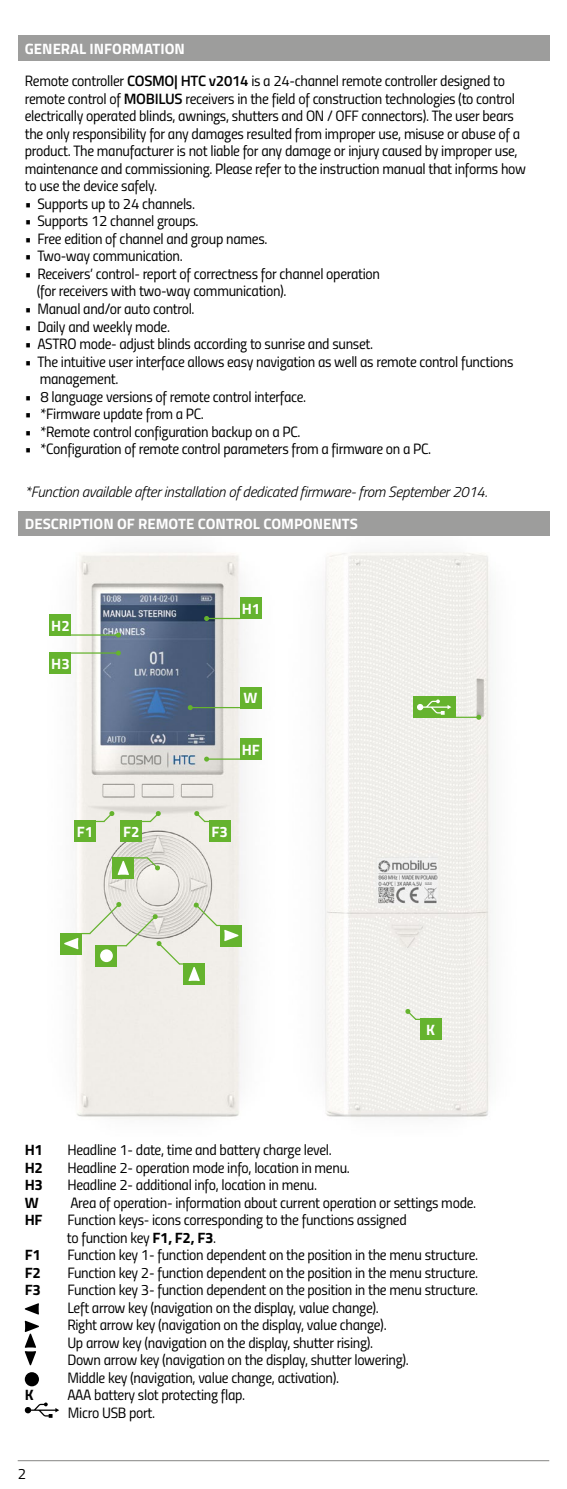
<style>
.page{position:relative;width:567px;height:1489px;background:#fff}
.page>*{position:absolute;margin:0;border:0;box-sizing:border-box;transform-origin:0 0}
.t1{font:15px/17.5px "Titillium Regular Upright";letter-spacing:-.02em;color:#000}
.t2{font:italic 300 15px "Titillium";letter-spacing:-.02em;color:#000}
.t3{font:700 15px "Titillium";color:#fff}
.t4{font:700 15px "Titillium";letter-spacing:-.02em;color:#000}
.s1{font-family:"Titillium";font-weight:600}
.s2{font-family:"Titillium";font-weight:700}
</style>
<div class="page">
<div style="left:18px;top:35px;width:531px;height:26px;background:#9d9d9c"></div>
<div style="left:18px;top:511px;width:531px;height:25px;background:#9d9d9c"></div>
<img style="left:49px;top:552px;width:442px;height:567px">
<svg style="left:25px;top:1303px;width:14px;height:11px"></svg>
<svg style="left:25px;top:1320px;width:14px;height:45px"></svg>
<div style="left:25px;top:1371px;width:14px;height:15px;background:#000;border-radius:50%"></div>
<svg style="left:25px;top:1402px;width:34px;height:15px"></svg>
<div style="left:74px;top:820px;width:22px;height:22px;background:#65b32e"></div>
<svg style="left:96px;top:810px;width:19px;height:13px"></svg>
<div style="left:121px;top:820px;width:21px;height:22px;background:#65b32e"></div>
<svg style="left:142px;top:810px;width:19px;height:13px"></svg>
<div style="left:420px;top:1018px;width:21px;height:21px;background:#65b32e"></div>
<hr style="left:207px;top:758px;width:33px;height:1px;background:#65b32e">
<svg style="left:204px;top:756px;width:5px;height:5px"></svg>
<div style="left:240px;top:738px;width:21px;height:21px;background:#65b32e"></div>
<hr style="left:207px;top:618px;width:33px;height:1px;background:#65b32e">
<svg style="left:204px;top:616px;width:5px;height:5px"></svg>
<div style="left:240px;top:598px;width:21px;height:21px;background:#65b32e"></div>
<hr style="left:71px;top:634px;width:47px;height:1px;background:#65b32e">
<svg style="left:116px;top:632px;width:5px;height:5px"></svg>
<div style="left:50px;top:614px;width:21px;height:21px;background:#65b32e"></div>
<hr style="left:71px;top:652px;width:47px;height:1px;background:#65b32e">
<svg style="left:116px;top:650px;width:5px;height:5px"></svg>
<div style="left:50px;top:652px;width:21px;height:21px;background:#65b32e"></div>
<hr style="left:190px;top:707px;width:50px;height:1px;background:#65b32e">
<svg style="left:188px;top:705px;width:5px;height:5px"></svg>
<div style="left:240px;top:687px;width:21px;height:21px;background:#65b32e"></div>
<div style="left:209px;top:820px;width:21px;height:22px;background:#65b32e"></div>
<svg style="left:194px;top:810px;width:15px;height:13px"></svg>
<svg style="left:405px;top:1008px;width:15px;height:13px"></svg>
<div style="left:413px;top:696px;width:42px;height:22px;background:#65b32e"></div>
<hr style="left:455px;top:716px;width:24px;height:2px;background:#65b32e">
<svg style="left:476px;top:714px;width:5px;height:5px"></svg>
<svg style="left:417px;top:699px;width:34px;height:15px"></svg>
<div style="left:61px;top:932px;width:21px;height:22px;background:#65b32e"></div>
<div style="left:113px;top:857px;width:21px;height:21px;background:#65b32e"></div>
<svg style="left:118px;top:856px;width:42px;height:19px"></svg>
<div style="left:184px;top:963px;width:21px;height:21px;background:#65b32e"></div>
<div style="left:221px;top:924px;width:21px;height:22px;background:#65b32e"></div>
<svg style="left:64px;top:901px;width:175px;height:80px;background:#dde3d0"></svg>
<div style="left:100px;top:949px;width:13px;height:13px;background:#fff;border-radius:50%"></div>
<hr style="left:18px;top:1459px;width:531px;height:1px;background:#9d9d9c">
<p class="t3" style="left:25px;top:37px;width:162px">GENERAL INFORMATION</p>
<p class="t1" style="left:25px;top:71px;width:503px">Remote controller <span class="s1">COSMO| HTC v2014</span> is a 24-channel remote controller designed to remote control of <span class="s1">MOBILUS</span> receivers in the field of construction technologies (to control electrically operated blinds, awnings, shutters and ON / OFF connectors). The user bears the only responsibility for any damages resulted from improper use, misuse or abuse of a product. The manufacturer is not liable for any damage or injury caused by improper use, maintenance and commissioning. Please refer to the instruction manual that informs how to use the device safely.</p>
<p class="t1" style="left:25px;top:194px;width:172px">• Supports up to 24 channels.</p>
<p class="t1" style="left:25px;top:212px;width:175px">• Supports 12 channel groups.</p>
<p class="t1" style="left:25px;top:229px;width:244px">• Free edition of channel and group names.</p>
<p class="t1" style="left:25px;top:247px;width:160px">• Two-way communication.</p>
<p class="t1" style="left:37px;top:264px;width:345px;text-indent:-12px">• Receivers’ control- report of correctness for channel operation (for receivers with two-way communication).</p>
<p class="t1" style="left:25px;top:299px;width:171px">• Manual and/or auto control.</p>
<p class="t1" style="left:25px;top:317px;width:147px">• Daily and weekly mode.</p>
<p class="t1" style="left:25px;top:334px;width:350px">• ASTRO mode- adjust blinds according to sunrise and sunset.</p>
<p class="t1" style="left:40px;top:352px;width:475px;text-indent:-15px">• The intuitive user interface allows easy navigation as well as remote control functions management.</p>
<p class="t1" style="left:25px;top:387px;width:283px">• 8 language versions of remote control interface.</p>
<p class="t1" style="left:25px;top:404px;width:181px">• *Firmware update from a PC.</p>
<p class="t1" style="left:25px;top:422px;width:277px">• *Remote control configuration backup on a PC.</p>
<p class="t1" style="left:25px;top:439px;width:408px">• *Configuration of remote control parameters from a firmware on a PC.</p>
<p class="t2" style="left:25px;top:480px;width:464px">*Function available after installation of dedicated firmware- from September 2014.</p>
<p class="t3" style="left:25px;top:512px;width:335px">DESCRIPTION OF REMOTE CONTROL COMPONENTS</p>
<p class="t3" style="left:51px;top:614px;width:20px">H2</p>
<p class="t3" style="left:51px;top:652px;width:20px">H3</p>
<p class="t3" style="left:77px;top:820px;width:18px">F1</p>
<p class="t3" style="left:123px;top:820px;width:18px">F2</p>
<p class="t3" style="left:242px;top:597px;width:20px">H1</p>
<p class="t3" style="left:244px;top:686px;width:15px">W</p>
<p class="t3" style="left:242px;top:738px;width:20px">HF</p>
<p class="t3" style="left:211px;top:820px;width:18px">F3</p>
<p class="t3" style="left:426px;top:1018px;width:10px">K</p>
<p class="t4" style="left:25px;top:1138px;width:20px">H1</p>
<p class="t1" style="left:67px;top:1140px;width:266px">Headline 1- date, time and battery charge level.</p>
<p class="t4" style="left:25px;top:1155px;width:20px">H2</p>
<p class="t1" style="left:67px;top:1157px;width:284px">Headline 2- operation mode info, location in menu.</p>
<p class="t4" style="left:25px;top:1173px;width:20px">H3</p>
<p class="t1" style="left:67px;top:1175px;width:251px">Headline 2- additional info, location in menu.</p>
<p class="t4" style="left:25px;top:1190px;width:15px">W</p>
<p class="t1" style="left:70px;top:1192px;width:407px">Area of operation- information about current operation or settings mode.</p>
<p class="t4" style="left:25px;top:1208px;width:19px">HF</p>
<p class="t1" style="left:67px;top:1210px;width:341px">Function keys- icons corresponding to the functions assigned to function key <span class="s2">F1, F2, F3</span>.</p>
<p class="t4" style="left:25px;top:1243px;width:18px">F1</p>
<p class="t1" style="left:67px;top:1245px;width:412px">Function key 1- function dependent on the position in the menu structure.</p>
<p class="t4" style="left:25px;top:1260px;width:18px">F2</p>
<p class="t1" style="left:67px;top:1262px;width:412px">Function key 2- function dependent on the position in the menu structure.</p>
<p class="t4" style="left:25px;top:1278px;width:18px">F3</p>
<p class="t1" style="left:67px;top:1280px;width:412px">Function key 3- function dependent on the position in the menu structure.<br>Left arrow key (navigation on the display, value change).<br>Right arrow key (navigation on the display, value change).<br>Up arrow key (navigation on the display, shutter rising).<br>Down arrow key (navigation on the display, shutter lowering).<br>Middle key (navigation, value change, activation).</p>
<p class="t4" style="left:25px;top:1383px;width:10px">K</p>
<p class="t1" style="left:67px;top:1385px;width:179px">AAA battery slot protecting flap.<br>Micro USB port.</p>
<p class="t1" style="left:18px;top:1463px;width:10px">2</p>
</div>
